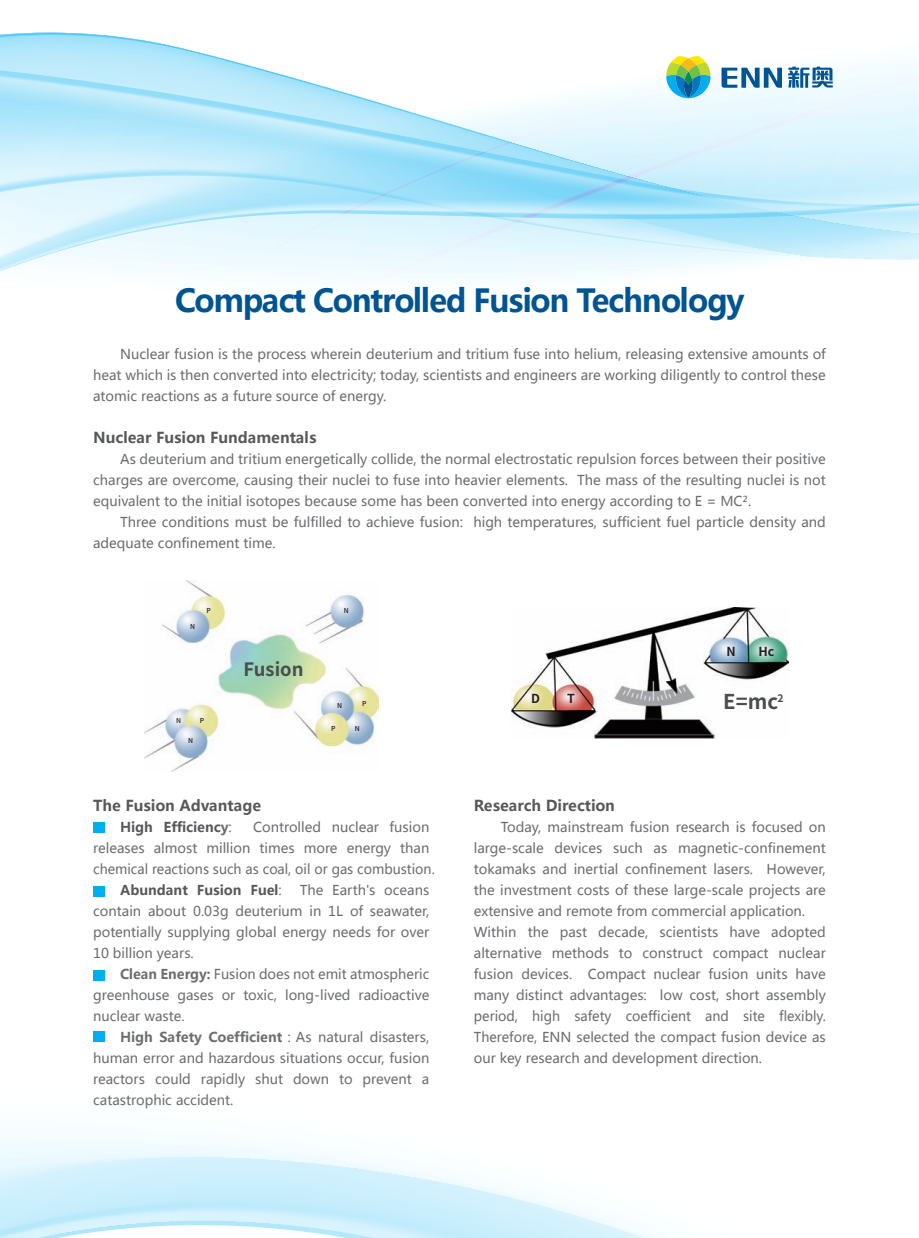
<style>
.page{position:relative;width:919px;height:1238px;background:#fff}
.page>*{position:absolute;margin:0;border:0;box-sizing:border-box;transform-origin:0 0}
.t1{font:700 31.5px "Microsoft Ya Hei";letter-spacing:-.04em;color:#005492}
.t2{font:700 20.4px "Source Han Sans CN";color:#4b4c4d}
.t3{font:700 18.45px "Source Han Sans CN";color:#4b4c4d}
.t4{font:700 15px "Microsoft Ya Hei";color:#57585a}
.t5{font:13.5px/21px "Microsoft Ya Hei";color:#6c6d70;text-align:justify}
.t6{font:700 13.5px "Microsoft Ya Hei";color:#57585a}
.t7{font:700 12.45px "Source Han Sans CN";color:#231f20}
.t8{font:700 10.35px "Source Han Sans CN";color:#4b4c4d}
.t9{font:500 6.75px "Source Han Sans CN";color:#231f20}
.s1{color:#6c6d70}
.s2{font-weight:400;color:#6c6d70}
.s3{font-weight:700}
</style>
<div class="page">
<svg style="left:0;top:32px;width:918px;height:247px"></svg>
<svg style="left:666px;top:56px;width:44px;height:43px"></svg>
<svg style="left:721px;top:68px;width:61px;height:20px"></svg>
<svg style="left:788px;top:67px;width:44px;height:21px"></svg>
<svg style="left:0;top:822px;width:652px;height:415px"></svg>
<img style="left:144px;top:580px;width:234px;height:191px">
<img style="left:511px;top:607px;width:277px;height:131px">
<div style="left:93px;top:822px;width:11px;height:11px;background:#00aeef"></div>
<div style="left:93px;top:969px;width:11px;height:11px;background:#00aeef"></div>
<div style="left:93px;top:885px;width:11px;height:11px;background:#00aeef"></div>
<div style="left:93px;top:1031px;width:11px;height:10px;background:#00aeef"></div>
<h1 class="t1" style="left:175px;top:278px;width:571px">Compact Controlled Fusion Technology</h1>
<p class="t5" style="left:93px;top:343px;width:734px;text-indent:27px">Nuclear fusion is the process wherein deuterium and tritium fuse into helium, releasing extensive amounts of heat which is then converted into electricity; today, scientists and engineers are working diligently to control these atomic reactions as a future source of energy.</p>
<p class="t4" style="left:93px;top:427px;width:225px">Nuclear Fusion Fundamentals</p>
<p class="t5" style="left:93px;top:448px;width:734px;text-indent:27px">As deuterium and tritium energetically collide, the normal electrostatic repulsion forces between their positive charges are overcome, causing their nuclei to fuse into heavier elements. The mass of the resulting nuclei is not equivalent to the initial isotopes because some has been converted into energy according to E = MC².</p>
<p class="t5" style="left:93px;top:511px;width:734px;text-indent:27px">Three conditions must be fulfilled to achieve fusion: high temperatures, sufficient fuel particle density and adequate confinement time.</p>
<p class="t9" style="left:190px;top:622px;width:6px">N</p>
<p class="t9" style="left:207px;top:606px;width:6px">P</p>
<p class="t9" style="left:176px;top:716px;width:6px">N</p>
<p class="t9" style="left:188px;top:736px;width:6px">N</p>
<p class="t9" style="left:200px;top:716px;width:6px">P</p>
<h3 class="t3" style="left:243px;top:659px;width:62px">Fusion</h3>
<p class="t9" style="left:344px;top:606px;width:6px">N</p>
<p class="t9" style="left:337px;top:702px;width:6px">N</p>
<p class="t9" style="left:362px;top:699px;width:6px">P</p>
<p class="t9" style="left:331px;top:724px;width:6px">P</p>
<p class="t9" style="left:355px;top:724px;width:6px">N</p>
<p class="t4" style="left:93px;top:794px;width:169px">The Fusion Advantage</p>
<p class="t6" style="left:120px;top:817px;width:113px">High Efficienc<span class="s1">y</span><span class="s2">:</span></p>
<p class="t5" style="left:253px;top:816px;width:178px">Controlled nuclear fusion</p>
<p class="t5" style="left:93px;top:837px;width:338px">releases almost million times more energy than</p>
<p class="t5" style="left:93px;top:858px;width:343px">chemical reactions such as coal, oil or gas combustion.</p>
<p class="t6" style="left:120px;top:880px;width:163px">Abundant Fusion Fuel<span class="s2">:</span></p>
<p class="t5" style="left:93px;top:879px;width:338px;text-indent:206px">The Earth's oceans contain about 0.03g deuterium in 1L of seawater, potentially supplying global energy needs for over 10 billion years.</p>
<p class="t5" style="left:93px;top:963px;width:338px;text-indent:27px"><span class="s3">Clean Energy:</span> Fusion does not emit atmospheric greenhouse gases or toxic, long-lived radioactive nuclear waste.</p>
<p class="t5" style="left:93px;top:1026px;width:338px;text-indent:27px"><span class="s3">High Safety Coefficient</span>：As natural disasters, human error and hazardous situations occur, fusion reactors could rapidly shut down to prevent a catastrophic accident.</p>
<p class="t7" style="left:726px;top:644px;width:11px">N</p>
<p class="t7" style="left:758px;top:644px;width:17px">Hc</p>
<p class="t7" style="left:531px;top:691px;width:10px">D</p>
<p class="t7" style="left:567px;top:691px;width:9px">T</p>
<p class="t8" style="left:777px;top:692px;width:8px">2</p>
<h2 class="t2" style="left:723px;top:690px;width:56px">E=mc</h2>
<p class="t4" style="left:474px;top:794px;width:143px">Research Direction</p>
<p class="t5" style="left:474px;top:816px;width:353px;text-align:left;text-indent:27px">Today, mainstream fusion research is focused on large-scale devices such as magnetic-confinement tokamaks and inertial confinement lasers. However, the investment costs of these large-scale projects are extensive and remote from commercial application.<br>Within the past decade, scientists have adopted alternative methods to construct compact nuclear fusion devices. Compact nuclear fusion units have many distinct advantages: low cost, short assembly period, high safety coefficient and site flexibly.<br>Therefore, ENN selected the compact fusion device as our key research and development direction.</p>
</div>
